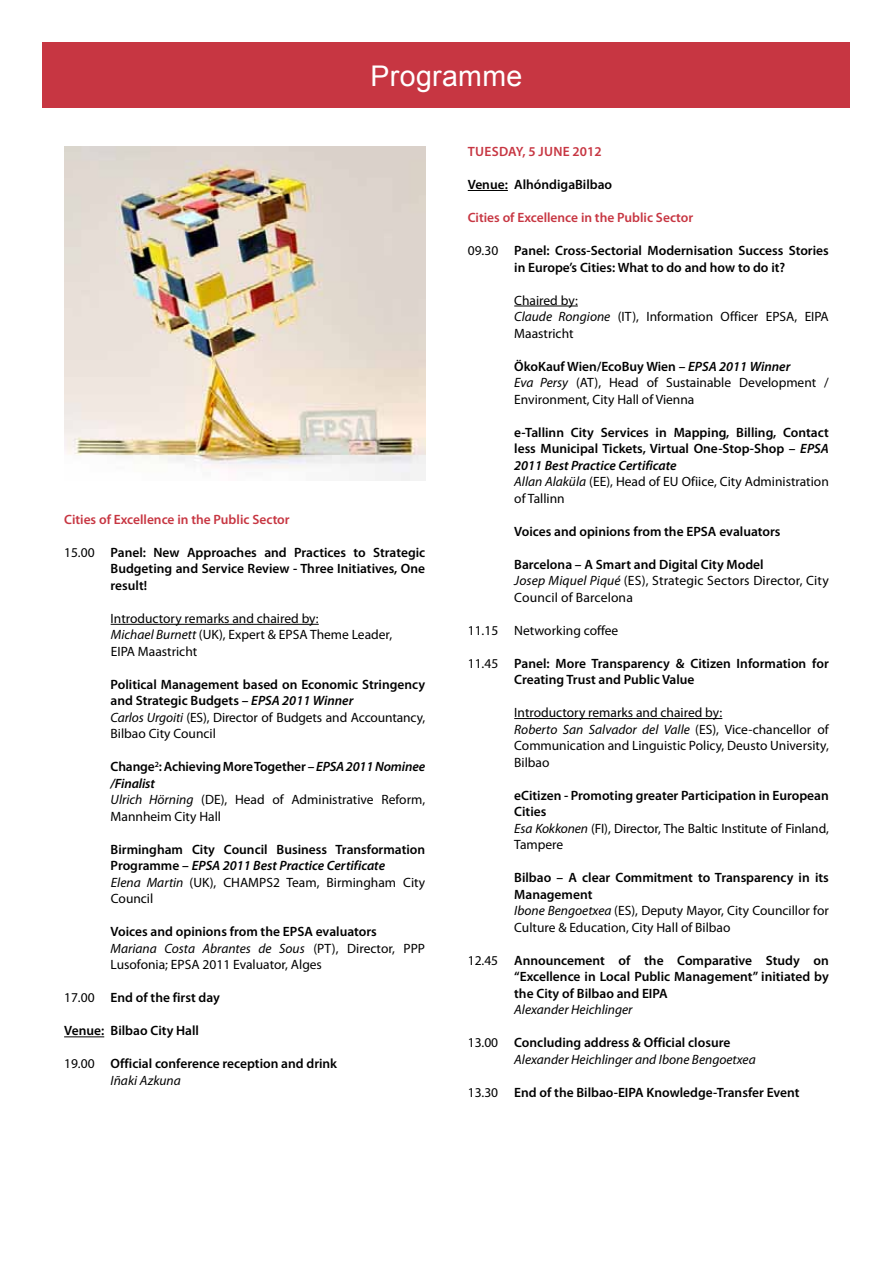
<style>
.page{position:relative;width:893px;height:1263px;background:#fff}
.page>*{position:absolute;margin:0;border:0;box-sizing:border-box;transform-origin:0 0}
.t1{font:28.5px "Arial";letter-spacing:.015em;color:#fff}
.t2{font:600 13.5px/16.5px "Myriad Pro";color:#000}
.t3{font:13.5px/16.5px "Myriad Pro";color:#000}
.t4{font:italic 13.5px/16.5px "Myriad Pro";color:#000}
.t5{font:600 13.5px "Myriad Pro";color:#c73642}
.s1{font-weight:400}
.s2{font-style:italic}
.s3{font-weight:400;font-style:italic}
.s4{font-weight:600}
.s5{font-weight:600;font-style:italic}
.s6{font-style:normal}
.s7{font-weight:600;font-style:normal}
</style>
<div class="page">
<hr style="left:111px;top:624px;width:208px;height:1px;background:#000">
<hr style="left:64px;top:1036px;width:40px;height:1px;background:#000">
<hr style="left:468px;top:190px;width:40px;height:1px;background:#000">
<hr style="left:514px;top:306px;width:64px;height:1px;background:#000">
<hr style="left:514px;top:718px;width:208px;height:1px;background:#000">
<div style="left:43px;top:43px;width:807px;height:65px;background:#c73642"></div>
<img style="left:64px;top:146px;width:361px;height:335px">
<h1 class="t1" style="left:371px;top:57px;width:153px">Programme</h1>
<p class="t5" style="left:64px;top:511px;width:227px">Cities of Excellence in the Public Sector</p>
<p class="t2" style="left:111px;top:544px;width:316px;text-align:justify;text-indent:-46px"><span class="s1">15.00</span> Panel: New Approaches and Practices to Strategic Budgeting and Service Review - Three Initiatives, One result!</p>
<p class="t3" style="left:111px;top:610px;width:283px">Introductory remarks and chaired by:<br><span class="s2">Michael Burnett</span> (UK), Expert &amp; EPSA Theme Leader,<br>EIPA Maastricht</p>
<p class="t2" style="left:111px;top:676px;width:316px">Political Management based on Economic Stringency and Strategic Budgets – <span class="s2">EPSA 2011 Winner<br></span><span class="s3">Carlos Urgoiti</span> <span class="s1">(ES), Director of Budgets and Accountancy, Bilbao City Council</span></p>
<p class="t3" style="left:111px;top:759px;width:316px"><span class="s4">Change</span><sup>2</sup><span class="s4">: Achieving More Together –</span> <span class="s5">EPSA 2011 Nominee /Finalist<br></span><span class="s2">Ulrich Hörning</span> (DE), Head of Administrative Reform, Mannheim City Hall</p>
<p class="t2" style="left:111px;top:841px;width:316px">Birmingham City Council Business Transformation Programme – <span class="s2">EPSA 2011 Best Practice Certificate<br></span><span class="s3">Elena Martin</span> <span class="s1">(UK), CHAMPS2 Team, Birmingham City Council</span></p>
<p class="t3" style="left:111px;top:924px;width:316px"><span class="s4">Voices and opinions from the EPSA evaluators<br></span><span class="s2">Mariana Costa Abrantes de Sous</span> (PT), Director, PPP<br>Lusofonia; EPSA 2011 Evaluator, Alges</p>
<p class="t2" style="left:64px;top:989px;width:157px"><span class="s1">17.00</span> End of the first day</p>
<p class="t2" style="left:64px;top:1022px;width:136px">Venue: Bilbao City Hall</p>
<p class="t2" style="left:111px;top:1055px;width:228px;text-indent:-46px"><span class="s1">19.00</span> Official conference reception and drink<br><span class="s3">Iñaki Azkuna</span></p>
<p class="t5" style="left:468px;top:143px;width:135px">Tuesday, 5 June 2012</p>
<p class="t2" style="left:468px;top:176px;width:146px">Venue: AlhóndigaBilbao</p>
<p class="t5" style="left:468px;top:209px;width:227px">Cities of Excellence in the Public Sector</p>
<p class="t2" style="left:468px;top:242px;width:363px;text-align:center"><span class="s1">09.30</span> Panel: Cross-Sectorial Modernisation Success Stories in Europe’s Cities: What to do and how to do it?</p>
<p class="t3" style="left:514px;top:292px;width:316px">Chaired by:<br><span class="s2">Claude Rongione</span> (IT), Information Officer EPSA, EIPA<br>Maastricht</p>
<p class="t3" style="left:514px;top:358px;width:316px"><span class="s4">ÖkoKauf Wien/EcoBuy Wien –</span> <span class="s5">EPSA 2011 Winner<br></span><span class="s2">Eva Persy</span> (AT), Head of Sustainable Development /<br>Environment, City Hall of Vienna</p>
<p class="t2" style="left:514px;top:423px;width:316px">e-Tallinn City Services in Mapping, Billing, Contact less Municipal Tickets, Virtual One-Stop-Shop – <span class="s2">EPSA 2011 Best Practice Certificate<br></span><span class="s3">Allan Alaküla</span> <span class="s1">(EE), Head of EU Ofiice, City Administration of Tallinn</span></p>
<p class="t2" style="left:514px;top:522px;width:268px">Voices and opinions from the EPSA evaluators</p>
<p class="t3" style="left:514px;top:556px;width:316px"><span class="s4">Barcelona – A Smart and Digital City Model<br></span><span class="s2">Josep Miquel Piqué</span> (ES), Strategic Sectors Director, City<br>Council of Barcelona</p>
<p class="t3" style="left:468px;top:622px;width:152px">11.15 Networking coffee</p>
<p class="t2" style="left:514px;top:654px;width:316px;text-indent:-46px"><span class="s1">11.45</span> Panel: More Transparency &amp; Citizen Information for<br>Creating Trust and Public Value</p>
<p class="t3" style="left:514px;top:705px;width:316px">Introductory remarks and chaired by:<br><span class="s2">Roberto San Salvador del Valle</span> (ES), Vice-chancellor of Communication and Linguistic Policy, Deusto University, Bilbao</p>
<p class="t2" style="left:514px;top:786px;width:316px">eCitizen - Promoting greater Participation in European Cities<br><span class="s3">Esa Kokkonen</span> <span class="s1">(FI), Director, The Baltic Institute of Finland, Tampere</span></p>
<p class="t3" style="left:514px;top:870px;width:316px"><span class="s4">Bilbao – A clear Commitment to Transparency in its Management<br></span><span class="s2">Ibone Bengoetxea</span> (ES), Deputy Mayor, City Councillor for Culture &amp; Education, City Hall of Bilbao</p>
<p class="t2" style="left:514px;top:951px;width:316px;text-align:justify;text-indent:-46px"><span class="s1">12.45</span> Announcement of the Comparative Study on “Excellence in Local Public Management” initiated by the City of Bilbao and EIPA</p>
<p class="t4" style="left:514px;top:1001px;width:120px">Alexander Heichlinger</p>
<p class="t4" style="left:514px;top:1034px;width:243px;text-indent:-46px"><span class="s6">13.00</span> <span class="s7">Concluding address &amp; Official closure<br></span>Alexander Heichlinger and Ibone Bengoetxea</p>
<p class="t2" style="left:468px;top:1083px;width:333px"><span class="s1">13.30</span> End of the Bilbao-EIPA Knowledge-Transfer Event</p>
</div>
